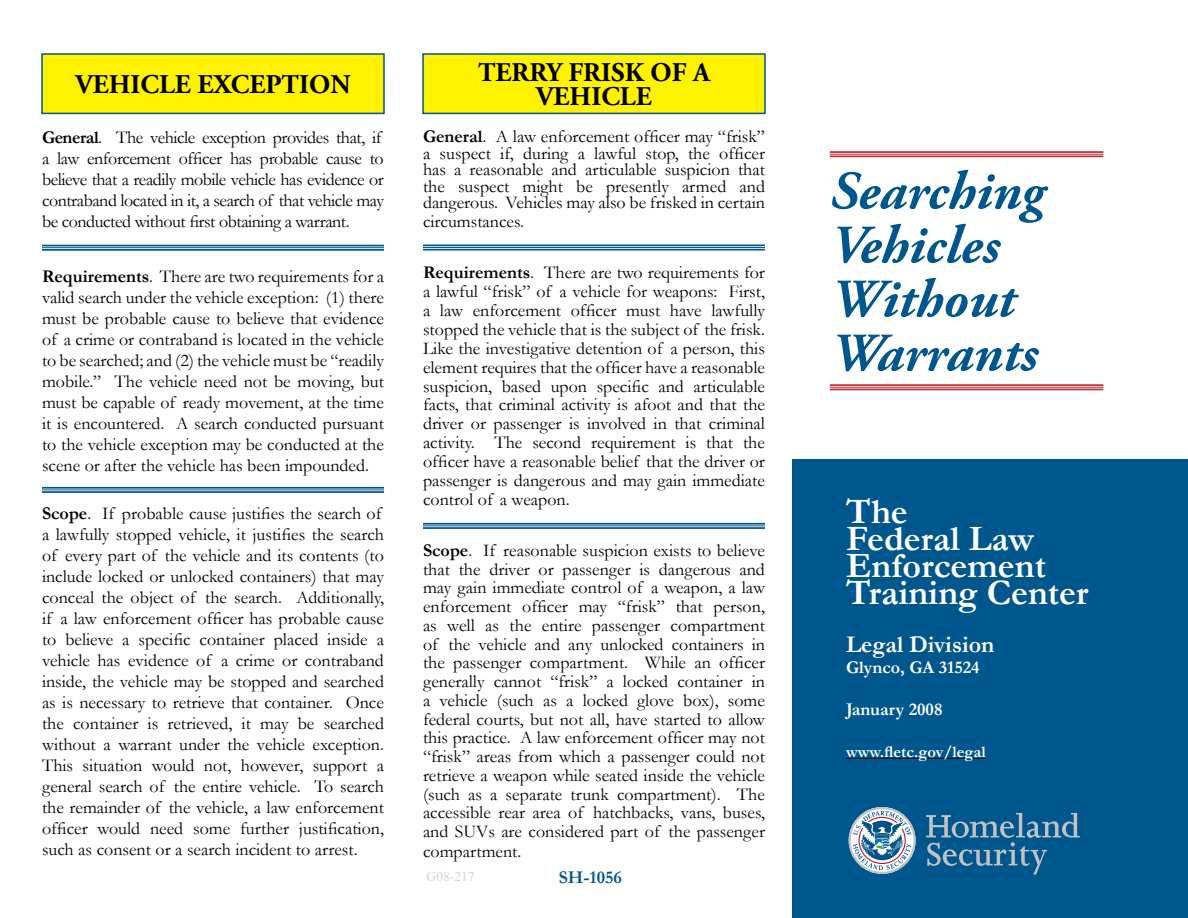
<style>
.page{position:relative;width:1188px;height:918px;background:#fff}
.page>*{position:absolute;margin:0;border:0;box-sizing:border-box;transform-origin:0 0}
.t1{font:italic 700 54px/54px "Adobe Garamond Pro";color:#00578d}
.t2{font:700 36px/27px "Garamond";color:#fff}
.t3{font:700 27px/24px "Adobe Garamond Pro";color:#000;text-align:center}
.t4{font:700 24px "Garamond";color:#fff}
.t5{font:18px/21px "Garamond";color:#000;text-align:justify}
.t6{font:18px/21px "Garamond";letter-spacing:-.025em;color:#000}
.t7{font:700 18px "Garamond";color:#fff}
.t8{font:700 18px "Garamond";color:#00578d}
.t9{font:700 16.5px "Garamond";color:#fff}
.t10{font:13.5px "Times New Roman";color:#d1d3d4}
.s1{font-weight:700}
</style>
<div class="page">
<div style="left:792px;top:459px;width:396px;height:459px;background:#00578d"></div>
<hr style="left:846px;top:758px;width:140px;height:1px;background:#000">
<div style="left:42px;top:54px;width:342px;height:59px;background:#fff200"></div>
<div style="left:423px;top:54px;width:342px;height:59px;background:#fff200"></div>
<hr style="left:42px;top:245px;width:342px;height:1px;background:#00578d">
<hr style="left:42px;top:247px;width:342px;height:1px;background:#00578d">
<hr style="left:42px;top:249px;width:342px;height:2px;background:#00578d">
<svg style="left:926px;top:813px;width:154px;height:61px"></svg>
<svg style="left:849px;top:807px;width:67px;height:67px"></svg>
<hr style="left:42px;top:487px;width:342px;height:2px;background:#00578d">
<hr style="left:42px;top:489px;width:342px;height:1px;background:#00578d">
<hr style="left:42px;top:491px;width:342px;height:2px;background:#00578d">
<hr style="left:423px;top:245px;width:342px;height:1px;background:#00578d">
<hr style="left:423px;top:247px;width:342px;height:1px;background:#00578d">
<hr style="left:423px;top:249px;width:342px;height:2px;background:#00578d">
<hr style="left:423px;top:523px;width:342px;height:2px;background:#00578d">
<hr style="left:423px;top:525px;width:342px;height:1px;background:#00578d">
<hr style="left:423px;top:527px;width:342px;height:2px;background:#00578d">
<hr style="left:830px;top:384px;width:273px;height:2px;background:#be2f37">
<hr style="left:830px;top:387px;width:273px;height:1px;background:#be2f37">
<hr style="left:830px;top:389px;width:273px;height:1px;background:#be2f37">
<hr style="left:830px;top:151px;width:273px;height:2px;background:#be2f37">
<hr style="left:830px;top:154px;width:273px;height:1px;background:#be2f37">
<hr style="left:830px;top:155px;width:273px;height:2px;background:#be2f37">
<h3 class="t3" style="left:75px;top:73px;width:277px">VEHICLE EXCEPTION</h3>
<p class="t6" style="left:42px;top:127px;width:343px"><span class="s1">General</span>. The vehicle exception provides that, if a law enforcement officer has probable cause to believe that a readily mobile vehicle has evidence or contraband located in it, a search of that vehicle may be conducted without first obtaining a warrant.</p>
<p class="t5" style="left:42px;top:265px;width:344px"><span class="s1">Requirements</span>. There are two requirements for a valid search under the vehicle exception: (1) there must be probable cause to believe that evidence of a crime or contraband is located in the vehicle to be searched; and (2) the vehicle must be “readily mobile.” The vehicle need not be moving, but must be capable of ready movement, at the time it is encountered. A search conducted pursuant to the vehicle exception may be conducted at the scene or after the vehicle has been impounded.</p>
<p class="t5" style="left:42px;top:502px;width:344px;text-align:left"><span class="s1">Scope</span>. If probable cause justifies the search of a lawfully stopped vehicle, it justifies the search of every part of the vehicle and its contents (to include locked or unlocked containers) that may conceal the object of the search. Additionally, if a law enforcement officer has probable cause to believe a specific container placed inside a vehicle has evidence of a crime or contraband inside, the vehicle may be stopped and searched as is necessary to retrieve that container. Once the container is retrieved, it may be searched without a warrant under the vehicle exception.<br>This situation would not, however, support a general search of the entire vehicle. To search the remainder of the vehicle, a law enforcement officer would need some further justification, such as consent or a search incident to arrest.</p>
<h3 class="t3" style="left:478px;top:61px;width:233px">TERRY FRISK OF A<br>VEHICLE</h3>
<p class="t5" style="left:423px;top:128px;width:344px;line-height:16.5px"><span class="s1">General</span>. A law enforcement officer may “frisk” a suspect if, during a lawful stop, the officer has a reasonable and articulable suspicion that the suspect might be presently armed and dangerous. Vehicles may also be frisked in certain</p>
<p class="t5" style="left:423px;top:210px;width:102px">circumstances.</p>
<p class="t5" style="left:423px;top:263px;width:344px;line-height:18.9px"><span class="s1">Requirements</span>. There are two requirements for a lawful “frisk” of a vehicle for weapons: First, a law enforcement officer must have lawfully stopped the vehicle that is the subject of the frisk.<br>Like the investigative detention of a person, this element requires that the officer have a reasonable suspicion, based upon specific and articulable facts, that criminal activity is afoot and that the driver or passenger is involved in that criminal activity. The second requirement is that the officer have a reasonable belief that the driver or passenger is dangerous and may gain immediate control of a weapon.</p>
<p class="t5" style="left:423px;top:540px;width:344px;line-height:18.8px"><span class="s1">Scope</span>. If reasonable suspicion exists to believe that the driver or passenger is dangerous and may gain immediate control of a weapon, a law enforcement officer may “frisk” that person, as well as the entire passenger compartment of the vehicle and any unlocked containers in the passenger compartment. While an officer generally cannot “frisk” a locked container in a vehicle (such as a locked glove box), some federal courts, but not all, have started to allow this practice. A law enforcement officer may not “frisk” areas from which a passenger could not retrieve a weapon while seated inside the vehicle (such as a separate trunk compartment). The accessible rear area of hatchbacks, vans, buses, and SUVs are considered part of the passenger compartment.</p>
<p class="t10" style="left:427px;top:867px;width:49px">G08-217</p>
<p class="t8" style="left:559px;top:865px;width:65px">SH-1056</p>
<h1 class="t1" style="left:830px;top:165px;width:216px">Searching<br>Vehicles<br>Without<br>Warrants</h1>
<h2 class="t2" style="left:846px;top:498px;width:244px">The<br>Federal Law<br>Enforcement<br>Training Center</h2>
<h3 class="t4" style="left:846px;top:628px;width:150px">Legal Division</h3>
<p class="t7" style="left:846px;top:655px;width:135px">Glynco, GA 31524</p>
<p class="t7" style="left:846px;top:697px;width:98px">January 2008</p>
<p class="t9" style="left:846px;top:741px;width:141px">www.fletc.gov/legal</p>
</div>
